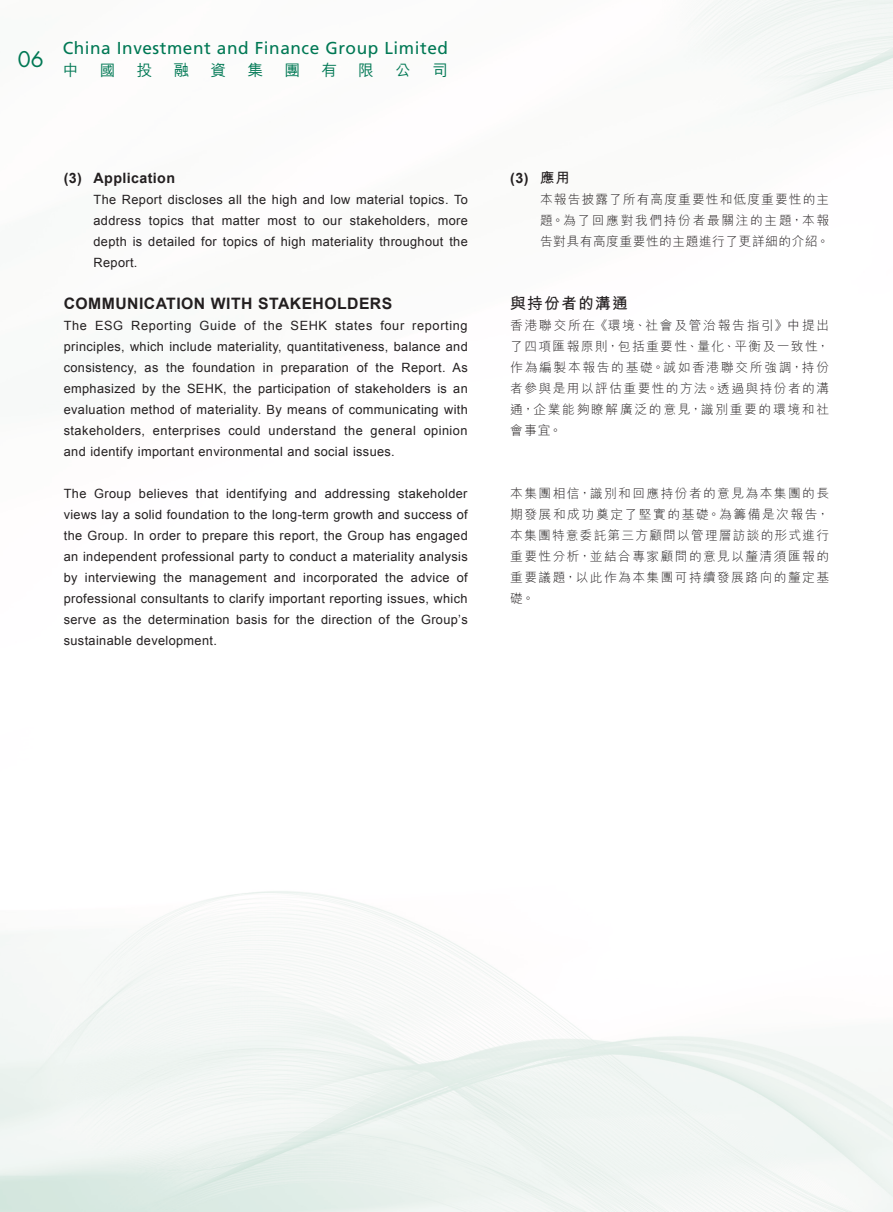
<style>
.page{position:relative;width:893px;height:1212px;background:#fff}
.page>*{position:absolute;margin:0;border:0;box-sizing:border-box;transform-origin:0 0}
.t1{font:21px "Futura Std";color:#007854}
.t2{font:17.25px "Frutiger LT Std";letter-spacing:.03em;color:#007854}
.t3{font:700 15.75px "Arial";letter-spacing:.03em;color:#231f20}
.t4{font:500 15.75px "M Hei HK";color:#007854}
.t5{font:700 15.75px "M Hei HK";letter-spacing:.08em;color:#231f20}
.t6{font:700 14.25px "Arial";letter-spacing:.03em;color:#231f20}
.t7{font:12.75px/21px "Arial";letter-spacing:.03em;color:#231f20;text-align:justify}
.t8{font:300 12.75px/21px "M Hei HK";letter-spacing:.11em;color:#231f20;text-align:justify}
.s1{font-family:"M Hei HK"}
</style>
<div class="page">
<h1 class="t1" style="left:18px;top:46px;width:27px">06</h1>
<h2 class="t2" style="left:63px;top:38px;width:387px">China Investment and Finance Group Limited</h2>
<p class="t4" style="left:63px;top:58px;width:17px">中</p>
<p class="t4" style="left:100px;top:58px;width:17px">國</p>
<p class="t4" style="left:137px;top:58px;width:17px">投</p>
<p class="t4" style="left:174px;top:58px;width:17px">融</p>
<p class="t4" style="left:211px;top:58px;width:17px">資</p>
<p class="t4" style="left:247px;top:58px;width:17px">集</p>
<p class="t4" style="left:284px;top:58px;width:17px">團</p>
<p class="t4" style="left:321px;top:58px;width:17px">有</p>
<p class="t4" style="left:358px;top:58px;width:17px">限</p>
<p class="t4" style="left:395px;top:58px;width:17px">公</p>
<p class="t4" style="left:432px;top:58px;width:17px">司</p>
<p class="t6" style="left:64px;top:168px;width:113px">(3) Application</p>
<p class="t7" style="left:94px;top:189px;width:376px">The Report discloses all the high and low material topics. To address topics that matter most to our stakeholders, more depth is detailed for topics of high materiality throughout the Report.</p>
<p class="t3" style="left:64px;top:293px;width:330px">COMMUNICATION WITH STAKEHOLDERS</p>
<p class="t7" style="left:64px;top:315px;width:406px">The ESG Reporting Guide of the SEHK states four reporting principles, which include materiality, quantitativeness, balance and consistency, as the foundation in preparation of the Report. As emphasized by the SEHK, the participation of stakeholders is an evaluation method of materiality. By means of communicating with stakeholders, enterprises could understand the general opinion and identify important environmental and social issues.</p>
<p class="t7" style="left:64px;top:483px;width:406px">The Group believes that identifying and addressing stakeholder views lay a solid foundation to the long-term growth and success of the Group. In order to prepare this report, the Group has engaged an independent professional party to conduct a materiality analysis by interviewing the management and incorporated the advice of professional consultants to clarify important reporting issues, which serve as the determination basis for the direction of the Group’s sustainable development.</p>
<p class="t6" style="left:510px;top:168px;width:61px">(3) <span class="s1">應用</span></p>
<p class="t8" style="left:540px;top:188px;width:291px">本報告披露了所有高度重要性和低度重要性的主題。為了回應對我們持份者最關注的主題，本報告對具有高度重要性的主題進行了更詳細的介紹。</p>
<p class="t5" style="left:510px;top:292px;width:119px">與持份者的溝通</p>
<p class="t8" style="left:510px;top:315px;width:320px">香港聯交所在《環境、社會及管治報告指引》中提出了四項匯報原則，包括重要性、量化、平衡及一致性，作為編製本報告的基礎。誠如香港聯交所強調，持份者參與是用以評估重要性的方法。透過與持份者的溝通，企業能夠瞭解廣泛的意見，識別重要的環境和社會事宜。</p>
<p class="t8" style="left:510px;top:483px;width:320px">本集團相信，識別和回應持份者的意見為本集團的長期發展和成功奠定了堅實的基礎。為籌備是次報告，本集團特意委託第三方顧問以管理層訪談的形式進行重要性分析，並結合專家顧問的意見以釐清須匯報的重要議題，以此作為本集團可持續發展路向的釐定基礎。</p>
</div>
